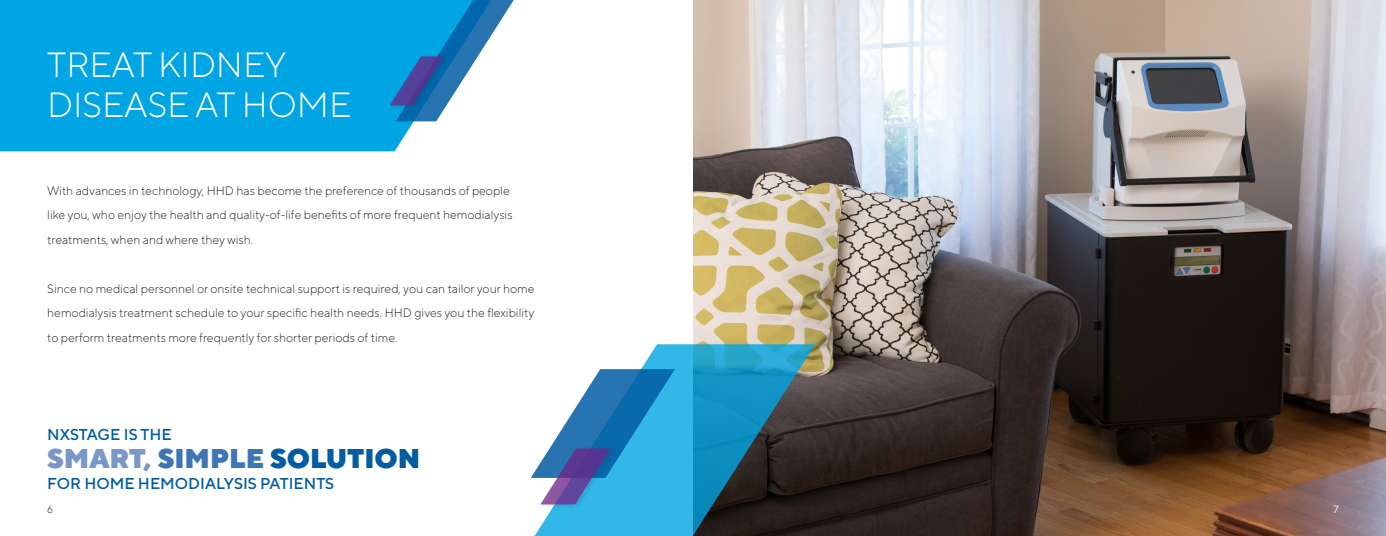
<style>
.page{position:relative;width:1386px;height:536px;background:#fff}
.page>*{position:absolute;margin:0;border:0;box-sizing:border-box;transform-origin:0 0}
.Header_Left_Just{font:300 35px/40.2px "TT Norms Pro";color:#fff}
.t1{font:900 27.12px "TT Norms Pro";color:#015ca3}
.t2{font:500 15.75px "TT Norms Pro";color:#015ca3}
.Body_Left_Just{font:300 12.25px/24.5px "TT Norms Pro";color:#231f20}
.t3{font:300 10.5px "TT Norms Pro";color:#231f20}
.t4{font:10.5px "TT Norms Pro";color:#fff}
.s1{color:#7997c9}
.s2{color:#3e76b5}
</style>
<div class="page">
<div style="left:0;top:0;width:437px;height:151px;background:#00a5e3"></div>
<div style="left:388px;top:53px;width:62px;height:58px;background:#00a5e3"></div>
<svg style="left:390px;top:0;width:124px;height:121px"></svg>
<img style="left:693px;top:0;width:693px;height:536px">
<svg style="left:530px;top:344px;width:285px;height:192px"></svg>
<div style="left:539px;top:444px;width:79px;height:66px;background:#231f20;opacity:.2"></div>
<svg style="left:531px;top:369px;width:144px;height:135px"></svg>
<p class="Header_Left_Just" style="left:47px;top:42px;width:305px">TREAT KIDNEY<br>DISEASE AT HOME</p>
<p class="Body_Left_Just" style="left:47px;top:177px;width:467px">With advances in technology, HHD has become the preference of thousands of people like you, who enjoy the health and quality-of-life benefits of more frequent hemodialysis treatments, when and where they wish.</p>
<p class="Body_Left_Just" style="left:47px;top:275px;width:489px;text-align:justify">Since no medical personnel or onsite technical support is required, you can tailor your home hemodialysis treatment schedule to your specific health needs. HHD gives you the flexibility to perform treatments more frequently for shorter periods of time.</p>
<p class="t2" style="left:47px;top:423px;width:126px">NXSTAGE IS THE</p>
<p class="t2" style="left:47px;top:471px;width:289px">FOR HOME HEMODIALYSIS PATIENTS</p>
<p class="t1" style="left:47px;top:437px;width:375px"><span class="s1">SMART,</span> <span class="s2">SIMPLE</span> SOLUTION</p>
<p class="t3" style="left:47px;top:502px;width:7px">6</p>
<p class="t4" style="left:1334px;top:502px;width:7px">7</p>
</div>
